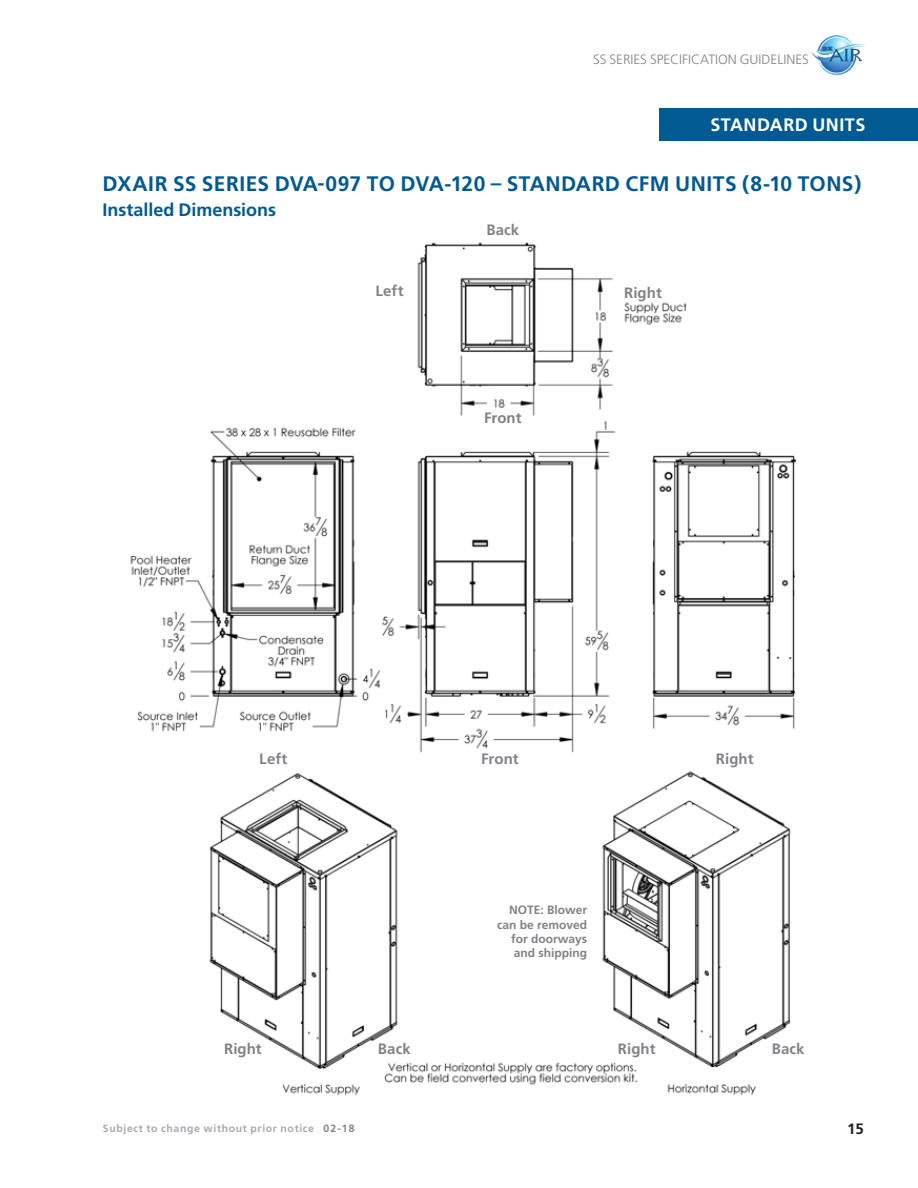
<style>
.page{position:relative;width:918px;height:1188px;background:#fff}
.page>*{position:absolute;margin:0;border:0;box-sizing:border-box;transform-origin:0 0}
.t1{font:700 21px "Frutiger";letter-spacing:.02em;color:#015a92}
.t2{font:700 18px "Frutiger";color:#015a92}
.t3{font:700 18px "Frutiger";letter-spacing:.025em;color:#fff}
.t4{font:700 15px "Frutiger";letter-spacing:.005em;color:#808285}
.t5{font:700 15px "Frutiger";color:#231f20}
.t6{font:300 13.5px "Frutiger";color:#808285}
.t7{font:700 12px/14.4px "Frutiger";color:#808285;text-align:right}
.t8{font:700 10.5px "Frutiger";letter-spacing:.06em;color:#a8a9ad}
.s1{color:#808285}
</style>
<div class="page">
<img style="left:810px;top:35px;width:56px;height:39px">
<img style="left:130px;top:242px;width:667px;height:854px">
<div style="left:660px;top:108px;width:258px;height:33px;background:#015a92"></div>
<p class="t6" style="left:593px;top:52px;width:217px">SS SERIES SPECIFICATION GUIDELINES</p>
<p class="t3" style="left:711px;top:114px;width:156px">STANDARD UNITS</p>
<p class="t1" style="left:102px;top:172px;width:761px">DXAIR SS SERIES DVA-097 TO DVA-120 – STANDARD CFM UNITS (8-10 TONS)</p>
<p class="t2" style="left:102px;top:199px;width:175px">Installed Dimensions</p>
<p class="t4" style="left:486px;top:221px;width:34px">Back</p>
<p class="t4" style="left:375px;top:281px;width:30px">Left</p>
<p class="t4" style="left:484px;top:409px;width:39px">Front</p>
<p class="t4" style="left:624px;top:284px;width:39px">Right</p>
<p class="t4" style="left:259px;top:750px;width:30px">Left</p>
<p class="t4" style="left:481px;top:750px;width:39px">Front</p>
<p class="t7" style="left:497px;top:903px;width:91px">NOTE: Blower can be removed for doorways and shipping</p>
<p class="t4" style="left:716px;top:750px;width:39px">Right</p>
<p class="t4" style="left:224px;top:1040px;width:39px">Right</p>
<p class="t4" style="left:618px;top:1040px;width:39px">Right</p>
<p class="t4" style="left:378px;top:1040px;width:34px">Back</p>
<p class="t4" style="left:772px;top:1040px;width:34px">Back</p>
<p class="t8" style="left:103px;top:1122px;width:253px">Subject to change without prior notice <span class="s1">02-18</span></p>
<p class="t5" style="left:847px;top:1120px;width:18px">15</p>
</div>
